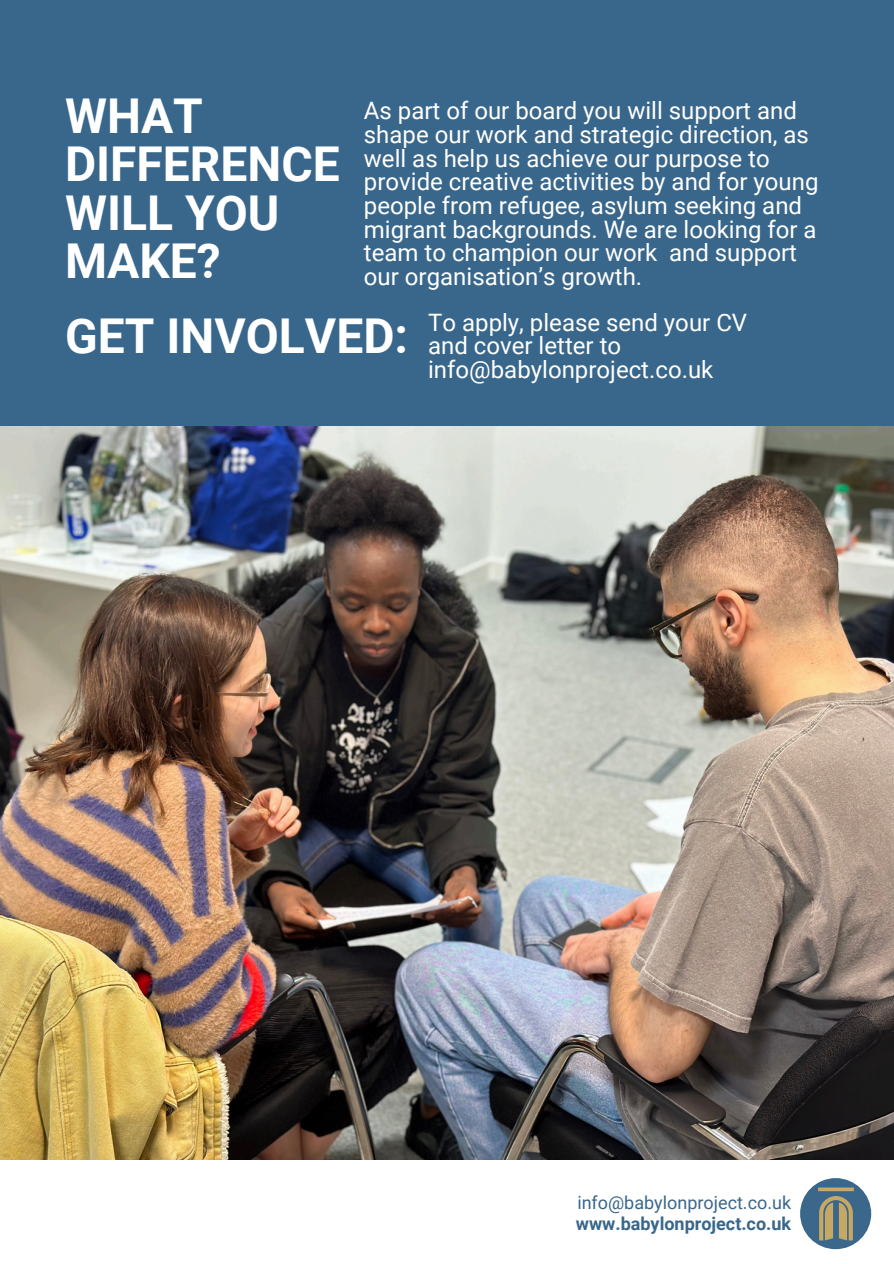
<style>
.page{position:relative;width:894px;height:1264px;background:#fff}
.page>*{position:absolute;margin:0;border:0;box-sizing:border-box;transform-origin:0 0}
.t1{font:700 48px/48.3px "Roboto";color:#fff}
.t2{font:24px/23.7px "Roboto";color:#fff}
.t3{font:18px "Roboto";color:#39678b}
.t4{font:700 18px "Roboto";color:#39678b}
</style>
<div class="page">
<div style="left:0;top:0;width:893px;height:1263px;background:#39678b"></div>
<img style="left:0;top:426px;width:893px;height:734px">
<div style="left:0;top:1160px;width:893px;height:103px;background:#fff"></div>
<img style="left:799px;top:1178px;width:71px;height:71px;border-radius:50%">
<p class="t1" style="left:65px;top:92px;width:276px">WHAT<br>DIFFERENCE<br>WILL YOU<br>MAKE?</p>
<h3 class="t1" style="left:65px;top:312px;width:344px">GET INVOLVED:</h3>
<p class="t2" style="left:428px;top:310px;width:320px">To apply, please send your CV and cover letter to info@babylonproject.co.uk</p>
<h1 class="t2" style="left:364px;top:99px;width:456px">As part of our board you will support and shape our work and strategic direction, as well as help us achieve our purpose to provide creative activities by and for young people from refugee, asylum seeking and migrant backgrounds. We are looking for a team to champion our work and support our organisation’s growth.</h1>
<p class="t3" style="left:577px;top:1191px;width:215px">info@babylonproject.co.uk</p>
<h2 class="t4" style="left:575px;top:1213px;width:217px">www.babylonproject.co.uk</h2>
</div>
